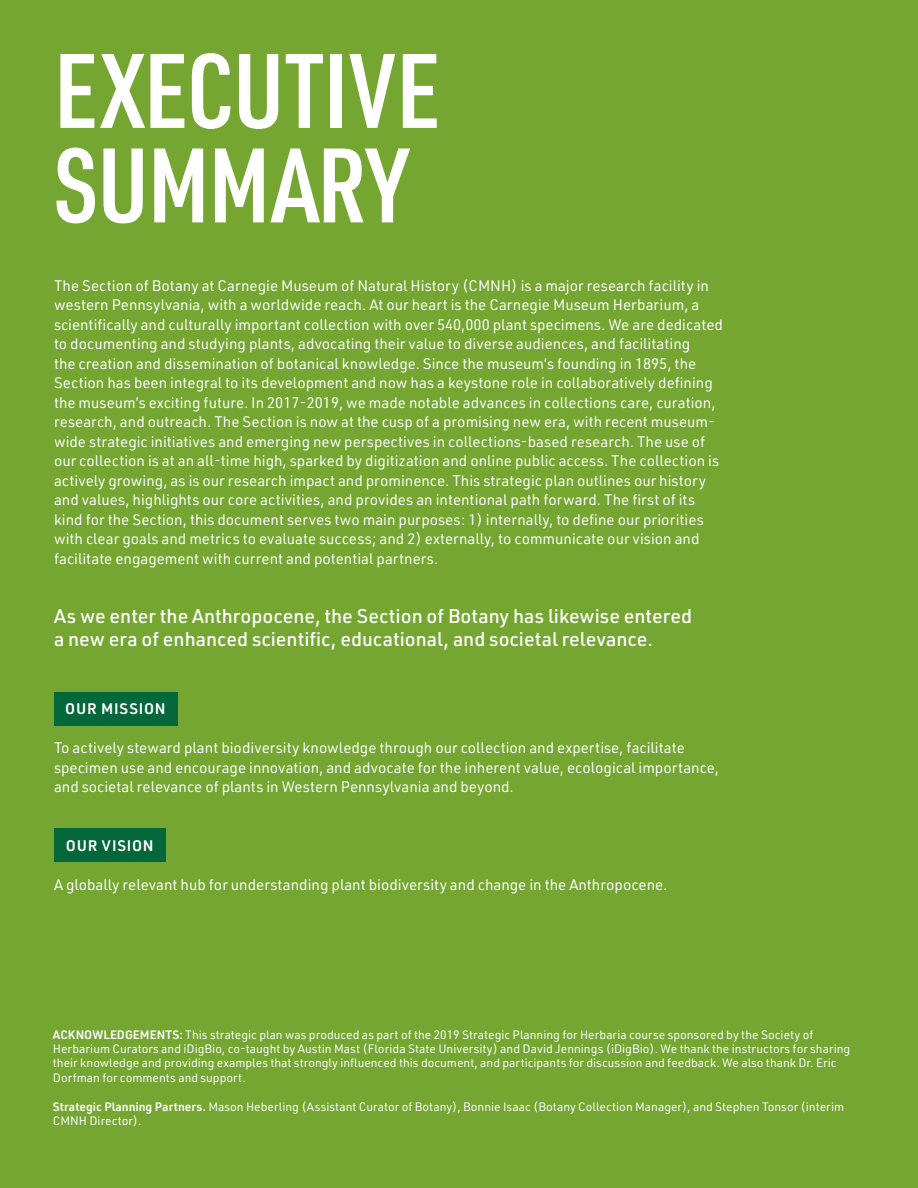
<style>
.page{position:relative;width:918px;height:1188px;background:#75a632}
.page>*{position:absolute;margin:0;border:0;box-sizing:border-box;transform-origin:0 0}
.t1{font:600 103.5px "URWDIN Cond";letter-spacing:-.005em;color:#fff}
.t2{font:500 19.5px/23.4px "URWDIN";color:#fff}
.body_text{font:15px/19.5px "URWDIN";color:#fff}
.body_text-2{font:600 15px "URWDIN";letter-spacing:.05em;color:#fff}
.t3{font:12px/14.4px "URWDIN";color:#fff}
.s1{font-weight:600}
</style>
<div class="page">
<div style="left:54px;top:692px;width:123px;height:33px;background:#02673b"></div>
<div style="left:54px;top:828px;width:111px;height:34px;background:#02673b"></div>
<p class="t1" style="left:54px;top:21px;width:387px">EXECUTIVE</p>
<p class="t1" style="left:54px;top:116px;width:356px">SUMMARY</p>
<p class="body_text" style="left:54px;top:275px;width:671px">The Section of Botany at Carnegie Museum of Natural History (CMNH) is a major research facility in western Pennsylvania, with a worldwide reach. At our heart is the Carnegie Museum Herbarium, a scientifically and culturally important collection with over 540,000 plant specimens. We are dedicated to documenting and studying plants, advocating their value to diverse audiences, and facilitating<br>the creation and dissemination of botanical knowledge. Since the museum’s founding in 1895, the Section has been integral to its development and now has a keystone role in collaboratively defining the museum’s exciting future. In 2017-2019, we made notable advances in collections care, curation, research, and outreach. The Section is now at the cusp of a promising new era, with recent museum&shy;wide strategic initiatives and emerging new perspectives in collections-based research. The use of our collection is at an all-time high, sparked by digitization and online public access. The collection is actively growing, as is our research impact and prominence. This strategic plan outlines our history and values, highlights our core activities, and provides an intentional path forward. The first of its kind for the Section, this document serves two main purposes: 1) internally, to define our priorities with clear goals and metrics to evaluate success; and 2) externally, to communicate our vision and facilitate engagement with current and potential partners.</p>
<p class="t2" style="left:54px;top:603px;width:640px">As we enter the Anthropocene, the Section of Botany has likewise entered a new era of enhanced scientific, educational, and societal relevance.</p>
<p class="body_text-2" style="left:65px;top:698px;width:102px">OUR MISSION</p>
<p class="body_text" style="left:54px;top:737px;width:667px">To actively steward plant biodiversity knowledge through our collection and expertise, facilitate specimen use and encourage innovation, and advocate for the inherent value, ecological importance, and societal relevance of plants in Western Pennsylvania and beyond.</p>
<p class="body_text-2" style="left:66px;top:835px;width:89px">OUR VISION</p>
<p class="body_text" style="left:54px;top:874px;width:615px">A globally relevant hub for understanding plant biodiversity and change in the Anthropocene.</p>
<p class="t3" style="left:53px;top:1027px;width:799px"><span class="s1">ACKNOWLEDGEMENTS:</span> This strategic plan was produced as part of the 2019 Strategic Planning for Herbaria course sponsored by the Society of Herbarium Curators and iDigBio, co-taught by Austin Mast (Florida State University) and David Jennings (iDigBio). We thank the instructors for sharing their knowledge and providing examples that strongly influenced this document, and participants for discussion and feedback. We also thank Dr. Eric Dorfman for comments and support.</p>
<p class="t3" style="left:53px;top:1099px;width:793px"><span class="s1">Strategic Planning Partners.</span> Mason Heberling (Assistant Curator of Botany), Bonnie Isaac (Botany Collection Manager), and Stephen Tonsor (interim<br>CMNH Director).</p>
</div>
